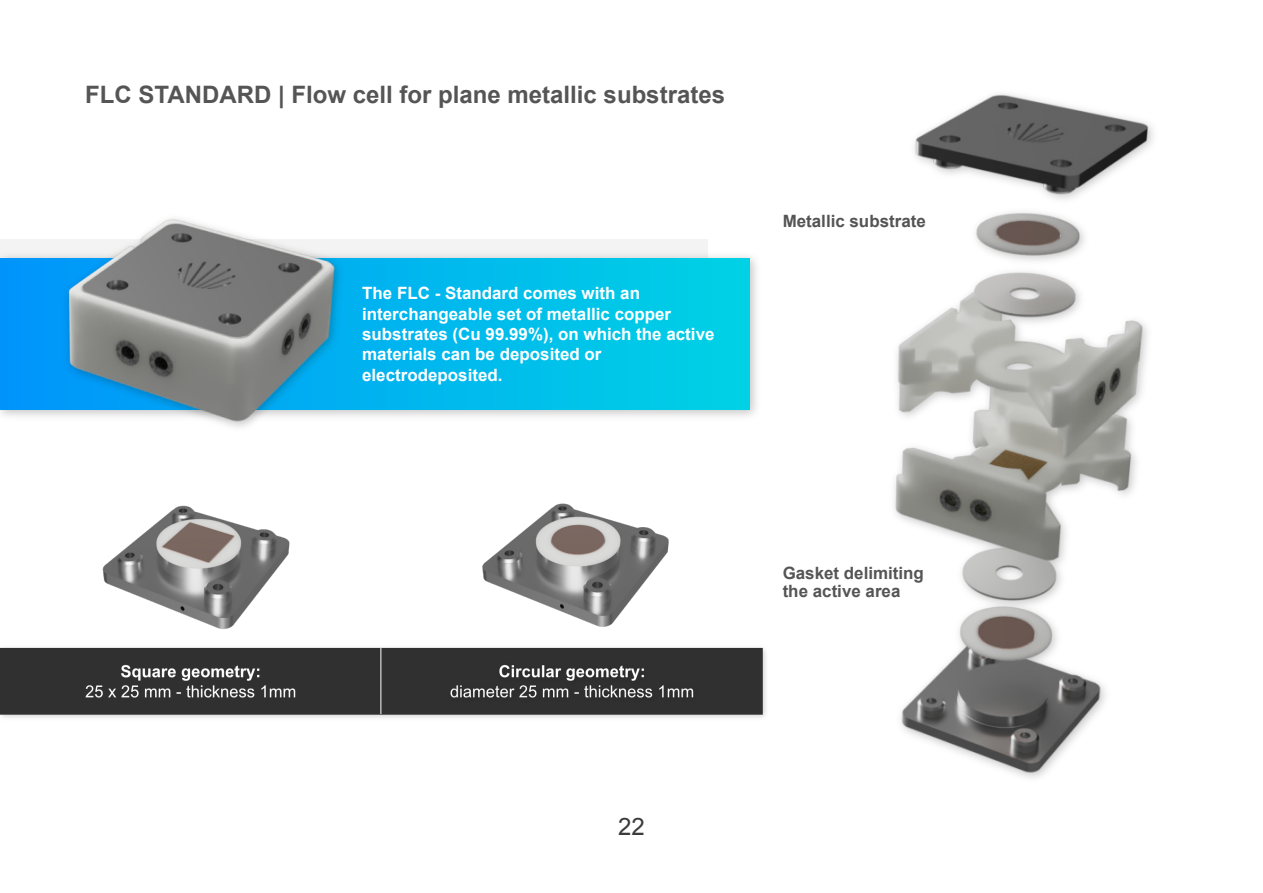
<style>
.page{position:relative;width:1263px;height:893px;background:#fff}
.page>*{position:absolute;margin:0;border:0;box-sizing:border-box;transform-origin:0 0}
.t1{font:700 24px "Arial";color:#555}
.t2{font:24px "Arial";color:#3b3b3b}
.t3{font:700 16.95px/20.4px "Arial";color:#fff}
.t4{font:700 16.95px/17.5px "Arial";color:#555}
.t5{font:700 16.95px "Arial";color:#545454}
</style>
<div class="page">
<div style="left:0;top:240px;width:708px;height:170px;background:#f3f3f3"></div>
<svg style="left:369px;top:258px;width:381px;height:152px;background:#00c1e9"></svg>
<img style="left:0;top:647px;width:766px;height:71px">
<hr style="left:381px;top:648px;width:1px;height:66px;background:#fff">
<img style="left:0;top:218px;width:369px;height:209px">
<img style="left:80px;top:505px;width:220px;height:143px">
<img style="left:461px;top:503px;width:220px;height:145px">
<img style="left:894px;top:94px;width:259px;height:684px">
<h1 class="t1" style="left:85px;top:86px;width:641px">FLC STANDARD | Flow cell for plane metallic substrates</h1>
<p class="t3" style="left:362px;top:285px;width:354px">The FLC - Standard comes with an interchangeable set of metallic copper substrates (Cu 99.99%), on which the active materials can be deposited or electrodeposited.</p>
<p class="t5" style="left:783px;top:214px;width:145px">Metallic substrate</p>
<p class="t4" style="left:783px;top:566px;width:143px">Gasket delimiting the active area</p>
<h1 class="t2" style="left:618px;top:818px;width:28px">22</h1>
</div>
